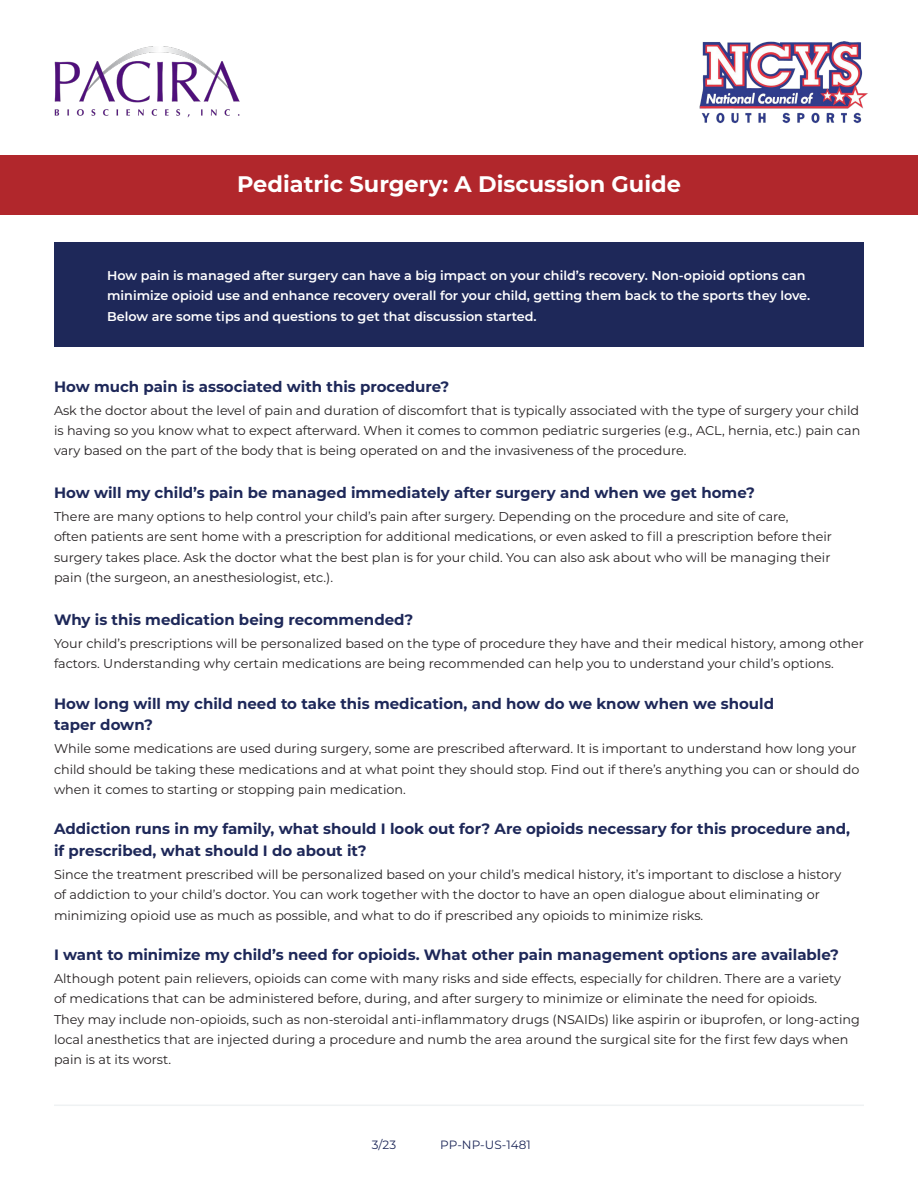
<style>
.page{position:relative;width:918px;height:1188px;background:#fff}
.page>*{position:absolute;margin:0;border:0;box-sizing:border-box;transform-origin:0 0}
.t1{font:700 22.5px "Montserrat";color:#fff}
.Question{font:700 15px/21.8px "Montserrat";color:#1e2859}
.Answer{font:12.75px/20.2px "Montserrat";color:#231f20}
.t2{font:600 12.75px/20.2px "Montserrat";color:#fff}
.t3{font:12px "Montserrat";color:#1e2859}
</style>
<div class="page">
<img style="left:699px;top:41px;width:169px;height:83px">
<img style="left:54px;top:47px;width:186px;height:70px">
<hr style="left:54px;top:1105px;width:810px;height:1px;background:#eff2f3">
<div style="left:54px;top:243px;width:810px;height:104px;background:#1e2859"></div>
<div style="left:0;top:155px;width:918px;height:60px;background:#b1272c"></div>
<p class="t1" style="left:237px;top:168px;width:445px">Pediatric Surgery: A Discussion Guide</p>
<p class="t2" style="left:107px;top:265px;width:705px">How pain is managed after surgery can have a big impact on your child’s recovery. Non-opioid options can minimize opioid use and enhance recovery overall for your child, getting them back to the sports they love.<br>Below are some tips and questions to get that discussion started.</p>
<p class="Question" style="left:54px;top:375px;width:397px">How much pain is associated with this procedure?</p>
<p class="Answer" style="left:54px;top:400px;width:808px;text-align:justify">Ask the doctor about the level of pain and duration of discomfort that is typically associated with the type of surgery your child is having so you know what to expect afterward. When it comes to common pediatric surgeries (e.g., ACL, hernia, etc.) pain can vary based on the part of the body that is being operated on and the invasiveness of the procedure.</p>
<p class="Question" style="left:54px;top:481px;width:703px">How will my child’s pain be managed immediately after surgery and when we get home?</p>
<p class="Answer" style="left:54px;top:506px;width:779px">There are many options to help control your child’s pain after surgery. Depending on the procedure and site of care,<br>often patients are sent home with a prescription for additional medications, or even asked to fill a prescription before their surgery takes place. Ask the doctor what the best plan is for your child. You can also ask about who will be managing their pain (the surgeon, an anesthesiologist, etc.).</p>
<p class="Question" style="left:54px;top:608px;width:361px">Why is this medication being recommended?</p>
<p class="Answer" style="left:54px;top:633px;width:812px">Your child’s prescriptions will be personalized based on the type of procedure they have and their medical history, among other factors. Understanding why certain medications are being recommended can help you to understand your child’s options.</p>
<p class="Question" style="left:54px;top:692px;width:722px">How long will my child need to take this medication, and how do we know when we should taper down?</p>
<p class="Answer" style="left:54px;top:738px;width:807px">While some medications are used during surgery, some are prescribed afterward. It is important to understand how long your child should be taking these medications and at what point they should stop. Find out if there’s anything you can or should do when it comes to starting or stopping pain medication.</p>
<p class="Question" style="left:54px;top:817px;width:798px">Addiction runs in my family, what should I look out for? Are opioids necessary for this procedure and, if prescribed, what should I do about it?</p>
<p class="Answer" style="left:54px;top:864px;width:789px">Since the treatment prescribed will be personalized based on your child’s medical history, it’s important to disclose a history of addiction to your child’s doctor. You can work together with the doctor to have an open dialogue about eliminating or minimizing opioid use as much as possible, and what to do if prescribed any opioids to minimize risks.</p>
<p class="Question" style="left:54px;top:943px;width:787px">I want to minimize my child’s need for opioids. What other pain management options are available?</p>
<p class="Answer" style="left:54px;top:968px;width:807px">Although potent pain relievers, opioids can come with many risks and side effects, especially for children. There are a variety<br>of medications that can be administered before, during, and after surgery to minimize or eliminate the need for opioids.<br>They may include non-opioids, such as non-steroidal anti-inflammatory drugs (NSAIDs) like aspirin or ibuprofen, or long-acting local anesthetics that are injected during a procedure and numb the area around the surgical site for the first few days when pain is at its worst.</p>
<p class="t3" style="left:372px;top:1136px;width:26px">3/23</p>
<p class="t3" style="left:440px;top:1136px;width:92px">PP-NP-US-1481</p>
</div>
